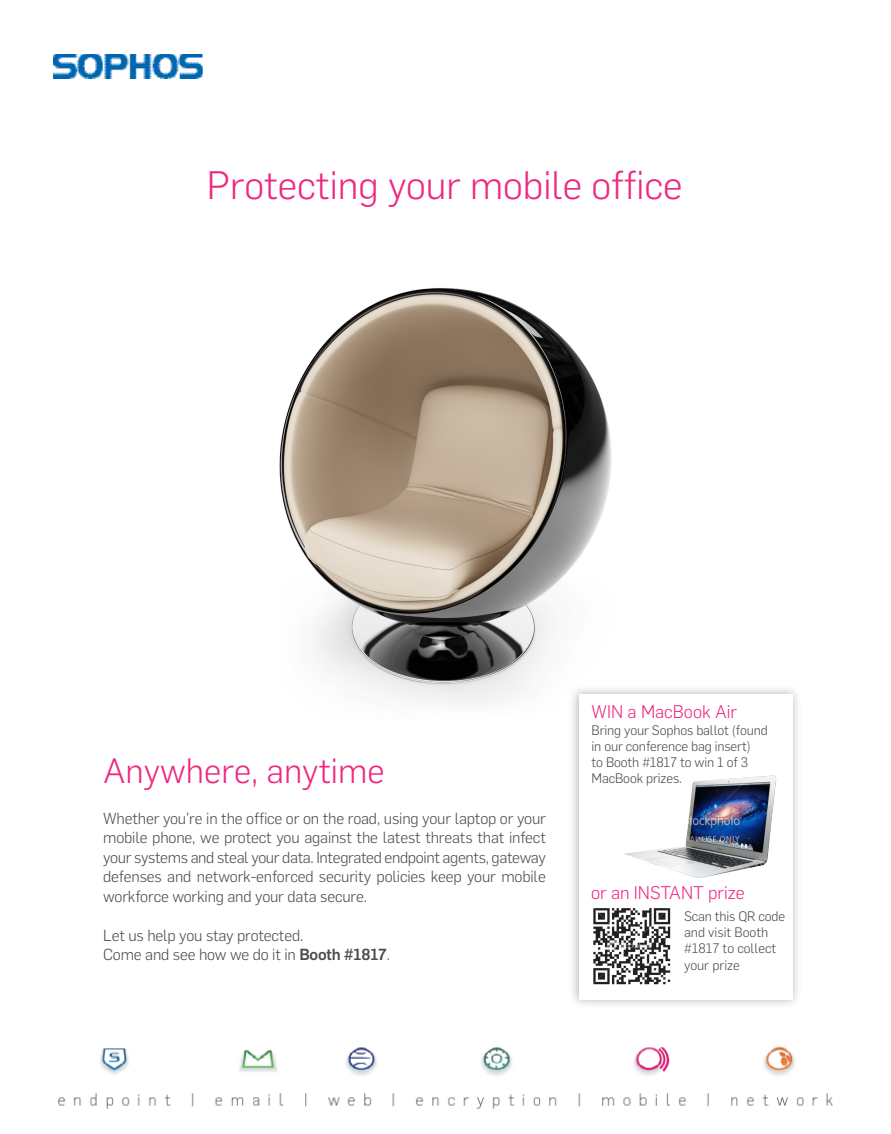
<style>
.page{position:relative;width:891px;height:1134px;background:#fff}
.page>*{position:absolute;margin:0;border:0;box-sizing:border-box;transform-origin:0 0}
.t1{font:300 39px "Flama";color:#ee2882}
.t2{font:300 34.5px "Flama";color:#ee2882}
.t3{font:300 18px "Flama";color:#ee2882}
.t4{font:300 15.75px/19.5px "Flama";letter-spacing:-.01em;color:#4b4c4d;text-align:justify}
.t5{font:300 13.5px/16.2px "Flama";letter-spacing:-.01em;color:#4b4c4d}
.s1{font-weight:500}
</style>
<div class="page">
<img style="left:58px;top:1046px;width:775px;height:63px">
<img style="left:53px;top:54px;width:149px;height:25px">
<img style="left:279px;top:288px;width:333px;height:415px">
<svg style="left:569px;top:684px;width:229px;height:321px"></svg>
<div style="left:579px;top:694px;width:213px;height:306px;background:#fff"></div>
<img style="left:624px;top:775px;width:153px;height:103px">
<img style="left:593px;top:908px;width:78px;height:77px">
<p class="t1" style="left:207px;top:159px;width:477px">Protecting your mobile office</p>
<p class="t2" style="left:103px;top:747px;width:283px">Anywhere, anytime</p>
<p class="t4" style="left:103px;top:807px;width:444px">Whether you’re in the office or on the road, using your laptop or your mobile phone, we protect you against the latest threats that infect your systems and steal your data. Integrated endpoint agents, gateway defenses and network-enforced security policies keep your mobile workforce working and your data secure.</p>
<p class="t4" style="left:103px;top:924px;width:202px">Let us help you stay protected.</p>
<p class="t4" style="left:103px;top:944px;width:289px">Come and see how we do it in <span class="s1">Booth #1817</span>.</p>
<p class="t3" style="left:592px;top:700px;width:147px">WIN a MacBook Air</p>
<p class="t5" style="left:592px;top:721px;width:178px">Bring your Sophos ballot (found in our conference bag insert)<br>to Booth #1817 to win 1 of 3</p>
<p class="t5" style="left:592px;top:770px;width:92px">MacBook prizes.</p>
<p class="t3" style="left:591px;top:881px;width:155px">or an INSTANT prize</p>
<p class="t5" style="left:684px;top:907px;width:103px">Scan this QR code and visit Booth</p>
<p class="t5" style="left:684px;top:940px;width:94px">#1817 to collect your prize</p>
</div>
